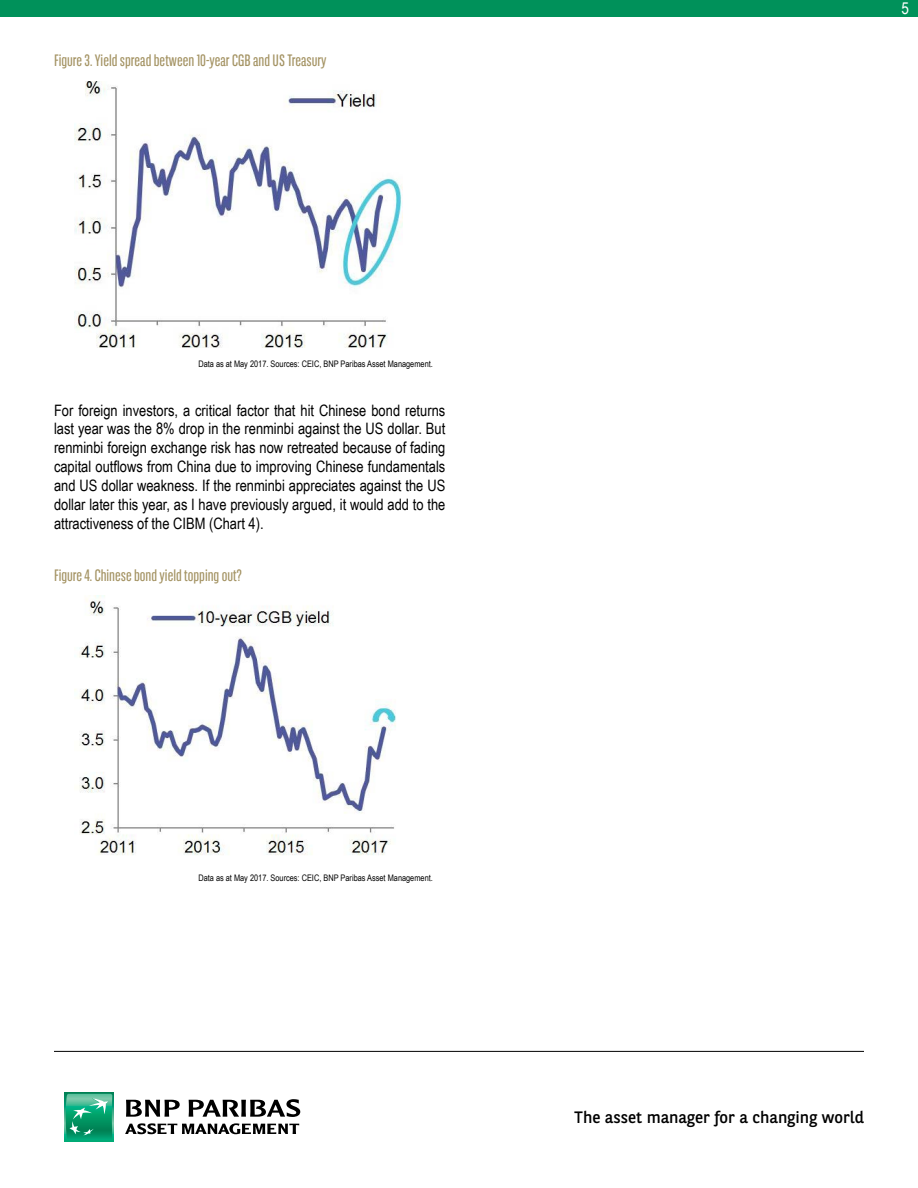
<style>
.page{position:relative;width:918px;height:1188px;background:#fff}
.page>*{position:absolute;margin:0;border:0;box-sizing:border-box;transform-origin:0 0}
.t1{font:16.5px "BNPP Sans Condensed";color:#a49363}
.t2{font:16.5px "BNPP Sans";color:#000}
.t3{font:16.5px "Arial Narrow";color:#fff}
.t4{font:15.75px/18.9px "Arial Narrow";color:#000;text-align:justify}
.t5{font:9px "Arial Narrow";color:#000}
</style>
<div class="page">
<div style="left:0;top:0;width:918px;height:16px;background:#00915a"></div>
<svg style="left:125px;top:1123px;width:174px;height:11px"></svg>
<svg style="left:126px;top:1100px;width:54px;height:17px"></svg>
<svg style="left:189px;top:1099px;width:111px;height:18px"></svg>
<div style="left:65px;top:1093px;width:48px;height:49px;background:#00ab77"></div>
<svg style="left:66px;top:1094px;width:46px;height:44px"></svg>
<hr style="left:54px;top:1051px;width:810px;height:1px;background:#000">
<img style="left:74px;top:81px;width:329px;height:267px">
<img style="left:74px;top:596px;width:322px;height:259px">
<p class="t1" style="left:54px;top:50px;width:274px">Figure 3. Yield spread between 10-year CGB and US Treasury</p>
<p class="t5" style="left:198px;top:357px;width:236px">Data as at May 2017. Sources: CEIC, BNP Paribas Asset Management.</p>
<p class="t4" style="left:54px;top:400px;width:393px">For foreign investors, a critical factor that hit Chinese bond returns last year was the 8% drop in the renminbi against the US dollar. But renminbi foreign exchange risk has now retreated because of fading capital outflows from China due to improving Chinese fundamentals and US dollar weakness. If the renminbi appreciates against the US dollar later this year, as I have previously argued, it would add to the attractiveness of the CIBM (Chart 4).</p>
<p class="t1" style="left:54px;top:565px;width:189px">Figure 4. Chinese bond yield topping out?</p>
<p class="t5" style="left:198px;top:872px;width:236px">Data as at May 2017. Sources: CEIC, BNP Paribas Asset Management.</p>
<p class="t3" style="left:901px;top:-4px;width:9px">5</p>
<p class="t2" style="left:574px;top:1106px;width:291px">The asset manager for a changing world</p>
</div>
